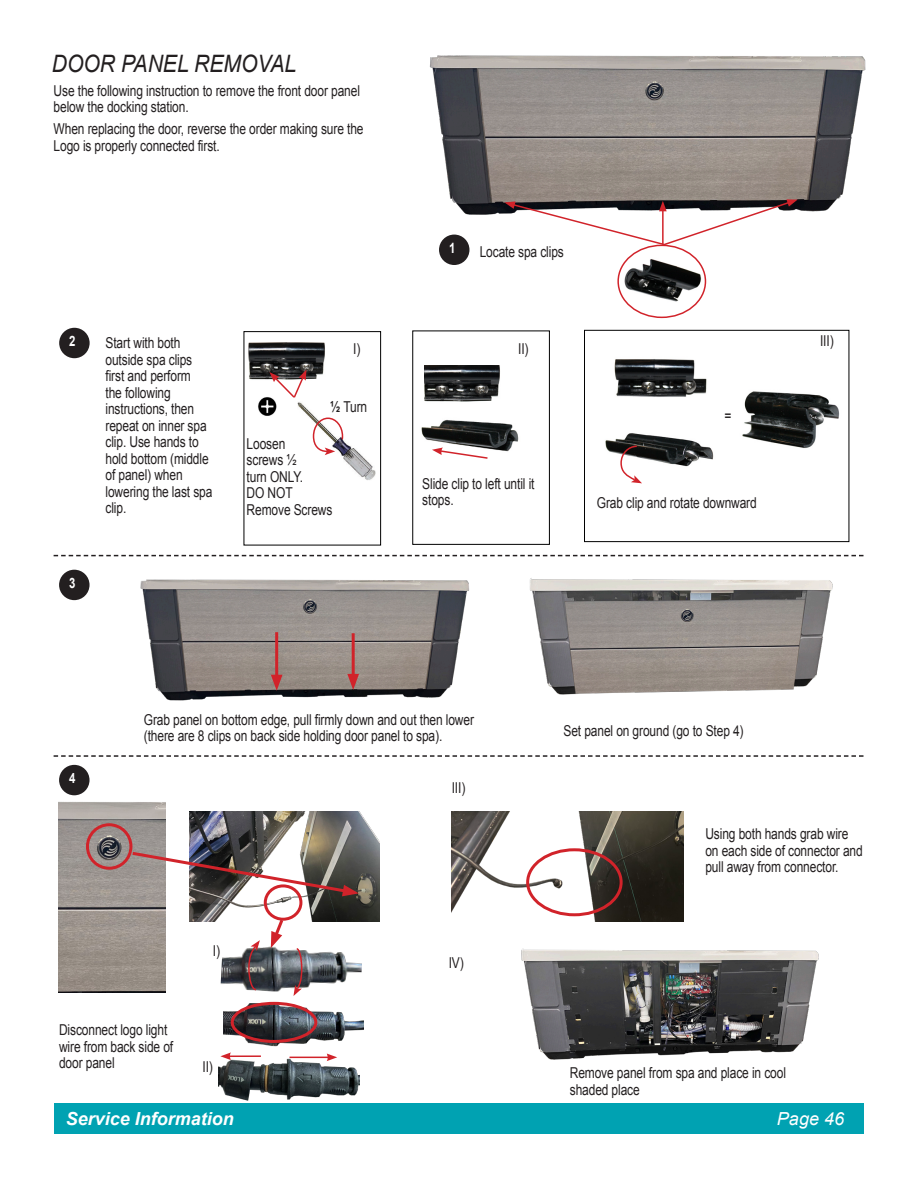
<style>
.page{position:relative;width:918px;height:1188px;background:#fff}
.page>*{position:absolute;margin:0;border:0;box-sizing:border-box;transform-origin:0 0}
.HSS_Sub_Header{font:italic 24px "Arial";color:#231f20;scale:.88 1}
.t1{font:italic 700 18px "Arial";color:#fff}
.t2{font:italic 18px "Arial";color:#fff}
.Body{font:15px/16.5px "Arial";letter-spacing:-.01em;color:#231f20;scale:.8 1}
.t3{font:700 14.25px "Arial";color:#fff;scale:.8 1}
.s1{font-weight:700}
</style>
<div class="page">
<div style="left:54px;top:1103px;width:810px;height:31px;background:#00a2b2"></div>
<img style="left:58px;top:801px;width:108px;height:192px">
<img style="left:429px;top:55px;width:437px;height:160px">
<img style="left:140px;top:579px;width:329px;height:122px">
<hr style="left:275px;top:632px;width:3px;height:48px;background:#d1232a">
<svg style="left:271px;top:675px;width:12px;height:16px"></svg>
<hr style="left:352px;top:633px;width:3px;height:47px;background:#d1232a">
<svg style="left:347px;top:674px;width:12px;height:16px"></svg>
<svg style="left:54px;top:555px;width:810px;height:1px"></svg>
<img style="left:529px;top:578px;width:304px;height:117px">
<svg style="left:54px;top:755px;width:810px;height:2px"></svg>
<img style="left:189px;top:811px;width:191px;height:111px">
<img style="left:452px;top:811px;width:231px;height:111px">
<div style="left:264px;top:884px;width:38px;height:37px;border:3px solid #d1232a;border-radius:50%"></div>
<img style="left:521px;top:948px;width:298px;height:112px">
<svg style="left:129px;top:850px;width:230px;height:46px"></svg>
<div style="left:86px;top:823px;width:46px;height:47px;border:3px solid #d1232a;border-radius:50%"></div>
<img style="left:220px;top:944px;width:142px;height:48px">
<svg style="left:271px;top:916px;width:15px;height:32px"></svg>
<svg style="left:224px;top:1052px;width:7px;height:3px"></svg>
<svg style="left:247px;top:940px;width:13px;height:51px"></svg>
<div style="left:526px;top:848px;width:97px;height:68px;border:3px solid #d1232a;border-radius:50%"></div>
<div style="left:439px;top:235px;width:30px;height:30px;background:#231f20;border-radius:50%"></div>
<div style="left:59px;top:570px;width:31px;height:30px;background:#231f20;border-radius:50%"></div>
<div style="left:59px;top:765px;width:31px;height:30px;background:#231f20;border-radius:50%"></div>
<img style="left:219px;top:1055px;width:140px;height:46px">
<img style="left:224px;top:1003px;width:140px;height:44px">
<svg style="left:293px;top:947px;width:10px;height:49px"></svg>
<div style="left:231px;top:1002px;width:86px;height:41px;border:3px solid #d1232a;border-radius:50%"></div>
<svg style="left:504px;top:199px;width:294px;height:48px"></svg>
<img style="left:297px;top:402px;width:79px;height:78px">
<img style="left:249px;top:343px;width:76px;height:37px">
<img style="left:620px;top:255px;width:87px;height:56px">
<div style="left:617px;top:245px;width:89px;height:73px;border:2px solid #d1232a;border-radius:50%"></div>
<img style="left:258px;top:397px;width:19px;height:19px">
<svg style="left:269px;top:370px;width:37px;height:29px"></svg>
<img style="left:614px;top:359px;width:93px;height:38px">
<img style="left:424px;top:365px;width:76px;height:37px">
<img style="left:742px;top:391px;width:97px;height:57px">
<img style="left:605px;top:433px;width:109px;height:34px">
<div style="left:412px;top:331px;width:138px;height:214px;border:1px solid #000"></div>
<img style="left:421px;top:419px;width:98px;height:33px">
<div style="left:584px;top:330px;width:265px;height:212px;border:1px solid #000"></div>
<svg style="left:432px;top:448px;width:57px;height:11px"></svg>
<svg style="left:312px;top:417px;width:32px;height:38px"></svg>
<svg style="left:620px;top:445px;width:22px;height:38px"></svg>
<div style="left:59px;top:328px;width:31px;height:30px;background:#231f20;border-radius:50%"></div>
<div style="left:244px;top:331px;width:137px;height:214px;border:1px solid #000"></div>
<p class="HSS_Sub_Header" style="left:52px;top:48px;width:279px">DOOR PANEL REMOVAL</p>
<p class="Body" style="left:54px;top:82px;width:384px">Use the following instruction to remove the front door panel below the docking station.</p>
<p class="Body" style="left:54px;top:121px;width:389px">When replacing the door, reverse the order making sure the<br>Logo is properly connected first.</p>
<p class="t3" style="left:69px;top:332px;width:9px">2</p>
<p class="t3" style="left:69px;top:574px;width:9px">3</p>
<p class="Body" style="left:106px;top:335px;width:135px">Start with both outside spa clips first and perform<br>the following instructions, then repeat on inner spa clip. Use hands to hold bottom (middle of panel) when lowering the last spa clip.</p>
<p class="Body" style="left:353px;top:341px;width:11px">I)</p>
<p class="Body" style="left:330px;top:399px;width:48px"><span class="s1">½</span> Turn</p>
<p class="Body" style="left:247px;top:435px;width:109px">Loosen<br>screws ½<br>turn ONLY.<br>DO NOT<br>Remove Screws</p>
<p class="t3" style="left:449px;top:239px;width:9px">1</p>
<p class="Body" style="left:480px;top:243px;width:107px">Locate spa clips</p>
<p class="Body" style="left:518px;top:341px;width:15px">II)</p>
<p class="Body" style="left:422px;top:475px;width:142px">Slide clip to left until it stops.</p>
<p class="Body" style="left:725px;top:408px;width:10px">=</p>
<p class="Body" style="left:597px;top:494px;width:202px">Grab clip and rotate downward</p>
<p class="t3" style="left:69px;top:769px;width:9px">4</p>
<p class="Body" style="left:144px;top:711px;width:414px">Grab panel on bottom edge, pull firmly down and out then lower (there are 8 clips on back side holding door panel to spa).</p>
<p class="Body" style="left:452px;top:779px;width:19px">III)</p>
<p class="Body" style="left:564px;top:723px;width:227px">Set panel on ground (go to Step 4)</p>
<p class="Body" style="left:820px;top:333px;width:19px">III)</p>
<p class="Body" style="left:59px;top:1022px;width:144px">Disconnect logo light wire from back side of door panel</p>
<p class="Body" style="left:213px;top:942px;width:11px">I)</p>
<p class="Body" style="left:202px;top:1059px;width:15px">II)</p>
<p class="Body" style="left:449px;top:954px;width:20px">IV)</p>
<p class="Body" style="left:705px;top:826px;width:198px">Using both hands grab wire on each side of connector and pull away from connector.</p>
<p class="Body" style="left:570px;top:1065px;width:272px">Remove panel from spa and place in cool shaded place</p>
<p class="t1" style="left:66px;top:1107px;width:170px">Service Information</p>
<p class="t2" style="left:777px;top:1107px;width:69px">Page 46</p>
</div>
